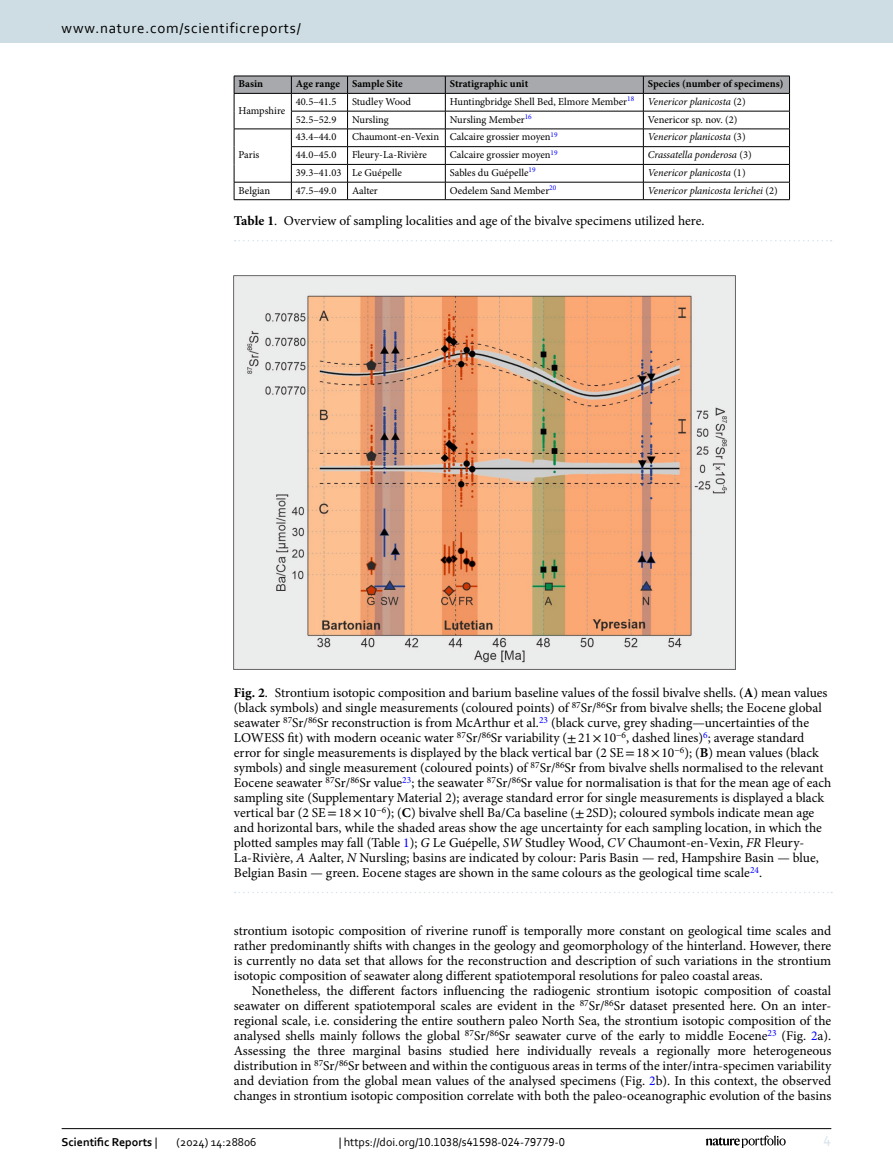
<style>
.page{position:relative;width:893px;height:1174px;background:#fff}
.page>*{position:absolute;margin:0;border:0;box-sizing:border-box;transform-origin:0 0}
.t1{font:15px "Corbel";letter-spacing:.05em;color:#000}
.t2{font:15px "Corbel";color:#d9e4eb}
.Figure_Caption{font:13.5px/15px "Minion Pro";color:#000}
.Body_Text_Indent{font:13.5px/15px "Minion Pro";color:#000;text-align:justify}
.Table_Caption{font:13.5px "Minion Pro";color:#000}
.t3{font:12px "Corbel";color:#000}
.t4{font:700 12px "Corbel";color:#000}
.Table_Body{font:10.5px "Minion Pro";color:#000}
.Table_Body-2{font:italic 10.5px "Minion Pro";letter-spacing:-.005em;color:#000}
.Table_Head{font:700 10.5px "Minion Pro";color:#000}
.s1{font-style:normal}
.s2{font-weight:700}
.s3{font-family:"STIX"}
.s4{color:#00f}
.s5{font-style:italic}
.s6{font-weight:400}
</style>
<div class="page">
<img style="left:234px;top:275px;width:502px;height:394px">
<svg style="left:235px;top:892px;width:597px;height:1px"></svg>
<hr style="left:291px;top:199px;width:57px;height:1px;background:#000">
<hr style="left:348px;top:199px;width:97px;height:1px;background:#000">
<hr style="left:445px;top:199px;width:198px;height:1px;background:#000">
<svg style="left:234px;top:76px;width:556px;height:123px"></svg>
<hr style="left:643px;top:199px;width:147px;height:1px;background:#000">
<hr style="left:234px;top:199px;width:57px;height:1px;background:#000">
<svg style="left:235px;top:240px;width:597px;height:1px"></svg>
<hr style="left:62px;top:1128px;width:769px;height:1px;background:#000">
<svg style="left:706px;top:1135px;width:80px;height:12px"></svg>
<div style="left:0;top:0;width:893px;height:43px;background:#cedde4"></div>
<p class="t1" style="left:62px;top:18px;width:241px">www.nature.com/scientificreports/</p>
<p class="Table_Head" style="left:239px;top:77px;width:26px">Basin</p>
<p class="Table_Head" style="left:296px;top:77px;width:46px">Age range</p>
<p class="Table_Head" style="left:352px;top:77px;width:52px">Sample Site</p>
<p class="Table_Head" style="left:450px;top:77px;width:80px">Stratigraphic unit</p>
<p class="Table_Head" style="left:648px;top:77px;width:137px">Species (number of specimens)</p>
<p class="Table_Body" style="left:239px;top:103px;width:48px">Hampshire</p>
<p class="Table_Body" style="left:296px;top:95px;width:42px">40.5–41.5</p>
<p class="Table_Body" style="left:352px;top:95px;width:61px">Studley Wood</p>
<p class="Table_Body" style="left:450px;top:95px;width:186px">Huntingbridge Shell Bed, Elmore Member<sup>18</sup></p>
<p class="Table_Body-2" style="left:648px;top:94px;width:99px">Venericor planicosta <span class="s1">(2)</span></p>
<p class="Table_Body" style="left:296px;top:112px;width:42px">52.5–52.9</p>
<p class="Table_Body" style="left:352px;top:112px;width:38px">Nursling</p>
<p class="Table_Body" style="left:450px;top:112px;width:83px">Nursling Member<sup>16</sup></p>
<p class="Table_Body" style="left:648px;top:112px;width:91px">Venericor sp. nov. (2)</p>
<p class="Table_Body" style="left:239px;top:148px;width:22px">Paris</p>
<p class="Table_Body" style="left:296px;top:130px;width:42px">43.4–44.0</p>
<p class="Table_Body" style="left:352px;top:130px;width:89px">Chaumont-en-Vexin</p>
<p class="Table_Body" style="left:450px;top:130px;width:109px">Calcaire grossier moyen<sup>19</sup></p>
<p class="Table_Body-2" style="left:648px;top:130px;width:99px">Venericor planicosta <span class="s1">(3)</span></p>
<p class="Table_Body" style="left:296px;top:148px;width:42px">44.0–45.0</p>
<p class="Table_Body" style="left:352px;top:148px;width:76px">Fleury-La-Rivière</p>
<p class="Table_Body" style="left:450px;top:148px;width:109px">Calcaire grossier moyen<sup>19</sup></p>
<p class="Table_Body-2" style="left:648px;top:148px;width:105px">Crassatella ponderosa <span class="s1">(3)</span></p>
<p class="Table_Body" style="left:296px;top:166px;width:47px">39.3–41.03</p>
<p class="Table_Body" style="left:352px;top:166px;width:51px">Le Guépelle</p>
<p class="Table_Body" style="left:450px;top:166px;width:87px">Sables du Guépelle<sup>19</sup></p>
<p class="Table_Body-2" style="left:648px;top:165px;width:99px">Venericor planicosta <span class="s1">(1)</span></p>
<p class="Table_Body" style="left:239px;top:183px;width:33px">Belgian</p>
<p class="Table_Body" style="left:296px;top:183px;width:42px">47.5–49.0</p>
<p class="Table_Body" style="left:352px;top:183px;width:27px">Aalter</p>
<p class="Table_Body" style="left:450px;top:183px;width:108px">Oedelem Sand Member<sup>20</sup></p>
<p class="Table_Body-2" style="left:648px;top:183px;width:131px">Venericor planicosta lerichei <span class="s1">(2)</span></p>
<p class="Table_Caption" style="left:234px;top:212px;width:472px"><span class="s2">Table 1</span>. Overview of sampling localities and age of the bivalve specimens utilized here.</p>
<p class="Figure_Caption" style="left:234px;top:685px;width:599px"><span class="s2">Fig. 2</span>. Strontium isotopic composition and barium baseline values of the fossil bivalve shells. (<span class="s2">A</span>) mean values (black symbols) and single measurements (coloured points) of <sup>87</sup>Sr/<sup>86</sup>Sr from bivalve shells; the Eocene global seawater <sup>87</sup>Sr/<sup>86</sup>Sr reconstruction is from McArthur et al.<sup>23</sup> (black curve, grey shading—uncertainties of the LOWESS fit) with modern oceanic water <sup>87</sup>Sr/<sup>86</sup>Sr variability (<span class="s3">±</span>21<span class="s3">×</span>10<sup>−6</sup>, dashed lines)<sup>6</sup>; average standard error for single measurements is displayed by the black vertical bar (2 SE<span class="s3">=</span>18<span class="s3">×</span>10<sup>−6</sup>); (<span class="s2">B</span>) mean values (black symbols) and single measurement (coloured points) of <sup>87</sup>Sr/<sup>86</sup>Sr from bivalve shells normalised to the relevant Eocene seawater <sup>87</sup>Sr/<sup>86</sup>Sr value<sup>23</sup>; the seawater <sup>87</sup>Sr/<sup>86</sup>Sr value for normalisation is that for the mean age of each sampling site (Supplementary Material 2); average standard error for single measurements is displayed a black vertical bar (2 SE<span class="s3">=</span>18<span class="s3">×</span>10<sup>−6</sup>); (<span class="s2">C</span>) bivalve shell Ba/Ca baseline (<span class="s3">±</span>2SD); coloured symbols indicate mean age and horizontal bars, while the shaded areas show the age uncertainty for each sampling location, in which the plotted samples may fall (Table <span class="s4">1</span>); <span class="s5">G</span> Le Guépelle, <span class="s5">SW</span> Studley Wood, <span class="s5">CV</span> Chaumont-en-Vexin, <span class="s5">FR</span> Fleury-La-Rivière, <span class="s5">A</span> Aalter, <span class="s5">N</span> Nursling; basins are indicated by colour: Paris Basin — red, Hampshire Basin — blue, Belgian Basin — green. Eocene stages are shown in the same colours as the geological time scale<sup>24</sup>.</p>
<p class="Body_Text_Indent" style="left:234px;top:923px;width:599px">strontium isotopic composition of riverine runoff is temporally more constant on geological time scales and rather predominantly shifts with changes in the geology and geomorphology of the hinterland. However, there is currently no data set that allows for the reconstruction and description of such variations in the strontium isotopic composition of seawater along different spatiotemporal resolutions for paleo coastal areas.</p>
<p class="Body_Text_Indent" style="left:234px;top:983px;width:599px;text-indent:18px">Nonetheless, the different factors influencing the radiogenic strontium isotopic composition of coastal seawater on different spatiotemporal scales are evident in the <sup>87</sup>Sr/<sup>86</sup>Sr dataset presented here. On an inter&shy;regional scale, i.e. considering the entire southern paleo North Sea, the strontium isotopic composition of the analysed shells mainly follows the global <sup>87</sup>Sr/<sup>86</sup>Sr seawater curve of the early to middle Eocene<sup>23</sup> (Fig. <span class="s4">2</span>a).<br>Assessing the three marginal basins studied here individually reveals a regionally more heterogeneous distribution in <sup>87</sup>Sr/<sup>86</sup>Sr between and within the contiguous areas in terms of the inter/intra-specimen variability and deviation from the global mean values of the analysed specimens (Fig. <span class="s4">2</span>b). In this context, the observed changes in strontium isotopic composition correlate with both the paleo-oceanographic evolution of the basins</p>
<p class="t4" style="left:62px;top:1134px;width:97px">Scientific Reports <span class="s6">|</span></p>
<p class="t3" style="left:177px;top:1134px;width:81px">(2024) 14:28806</p>
<p class="t3" style="left:339px;top:1134px;width:228px">| https://doi.org/10.1038/s41598-024-79779-0</p>
<p class="t2" style="left:824px;top:1132px;width:9px">4</p>
</div>
